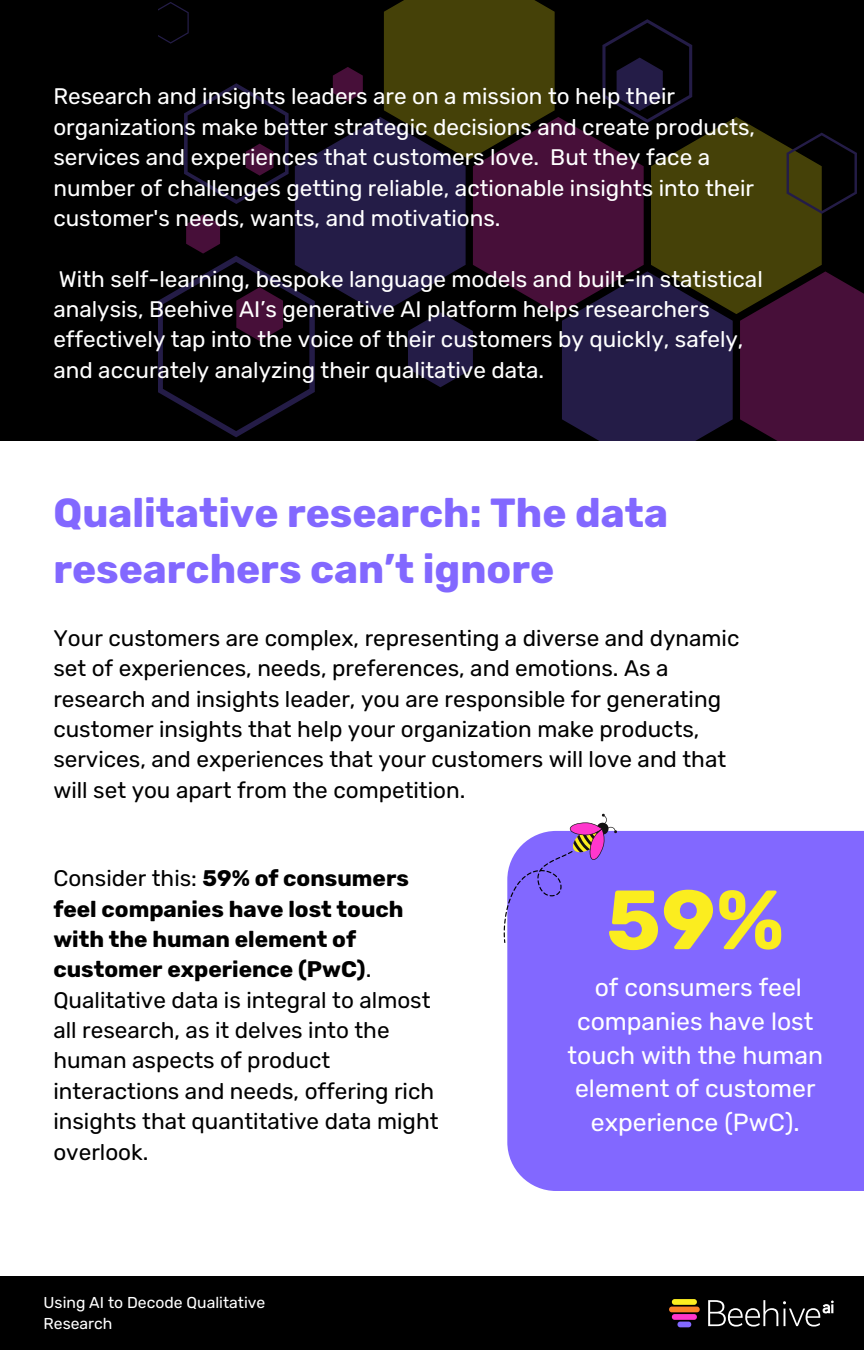
<style>
.page{position:relative;width:864px;height:1350px;background:#fff}
.page>*{position:absolute;margin:0;border:0;box-sizing:border-box;transform-origin:0 0}
.t1{font:700 83.7px "Rubik";color:#fbed1f}
.t2{font:700 40.5px/55.8px "Rubik";color:#8268ff}
.t3{font:24.75px/33.8px "Rubik";color:#fff;text-align:center}
.t4{font:22.5px/30.4px "Rubik";color:#000}
.t5{font:22.5px/30.4px "Rubik";color:#fff}
.t6{font:15.75px/20.9px "Rubik";color:#fff}
.s1{font-weight:700}
</style>
<div class="page">
<div style="left:0;top:0;width:864px;height:441px;background:#000"></div>
<svg style="left:158px;top:0;width:706px;height:440px"></svg>
<div style="left:0;top:1276px;width:864px;height:74px;background:#000"></div>
<svg style="left:708px;top:1300px;width:125px;height:27px"></svg>
<svg style="left:669px;top:1299px;width:31px;height:28px"></svg>
<div style="left:507px;top:831px;width:357px;height:360px;background:#8268ff"></div>
<svg style="left:504px;top:814px;width:113px;height:129px"></svg>
<h3 class="t5" style="left:53px;top:82px;width:703px">Research and insights leaders are on a mission to help their organizations make better strategic decisions and create products, services and experiences that customers love. But they face a number of challenges getting reliable, actionable insights into their customer's needs, wants, and motivations.</h3>
<h3 class="t5" style="left:53px;top:264px;width:711px">With self-learning, bespoke language models and built-in statistical analysis, Beehive AI’s generative AI platform helps researchers effectively tap into the voice of their customers by quickly, safely, and accurately analyzing their qualitative data.</h3>
<h2 class="t2" style="left:53px;top:485px;width:616px">Qualitative research: The data researchers can’t ignore</h2>
<h3 class="t4" style="left:53px;top:623px;width:688px">Your customers are complex, representing a diverse and dynamic set of experiences, needs, preferences, and emotions. As a research and insights leader, you are responsible for generating customer insights that help your organization make products, services, and experiences that your customers will love and that will set you apart from the competition.</h3>
<h3 class="t4" style="left:53px;top:863px;width:387px">Consider this: <span class="s1">59% of consumers feel companies have lost touch with the human element of customer experience (PwC)</span>.<br>Qualitative data is integral to almost all research, as it delves into the human aspects of product interactions and needs, offering rich insights that quantitative data might overlook.</h3>
<p class="t6" style="left:44px;top:1292px;width:223px">Using AI to Decode Qualitative<br>Research</p>
<h1 class="t1" style="left:606px;top:871px;width:179px">59%</h1>
<p class="t3" style="left:568px;top:971px;width:257px">of consumers feel companies have lost touch with the human element of customer experience (PwC).</p>
</div>
